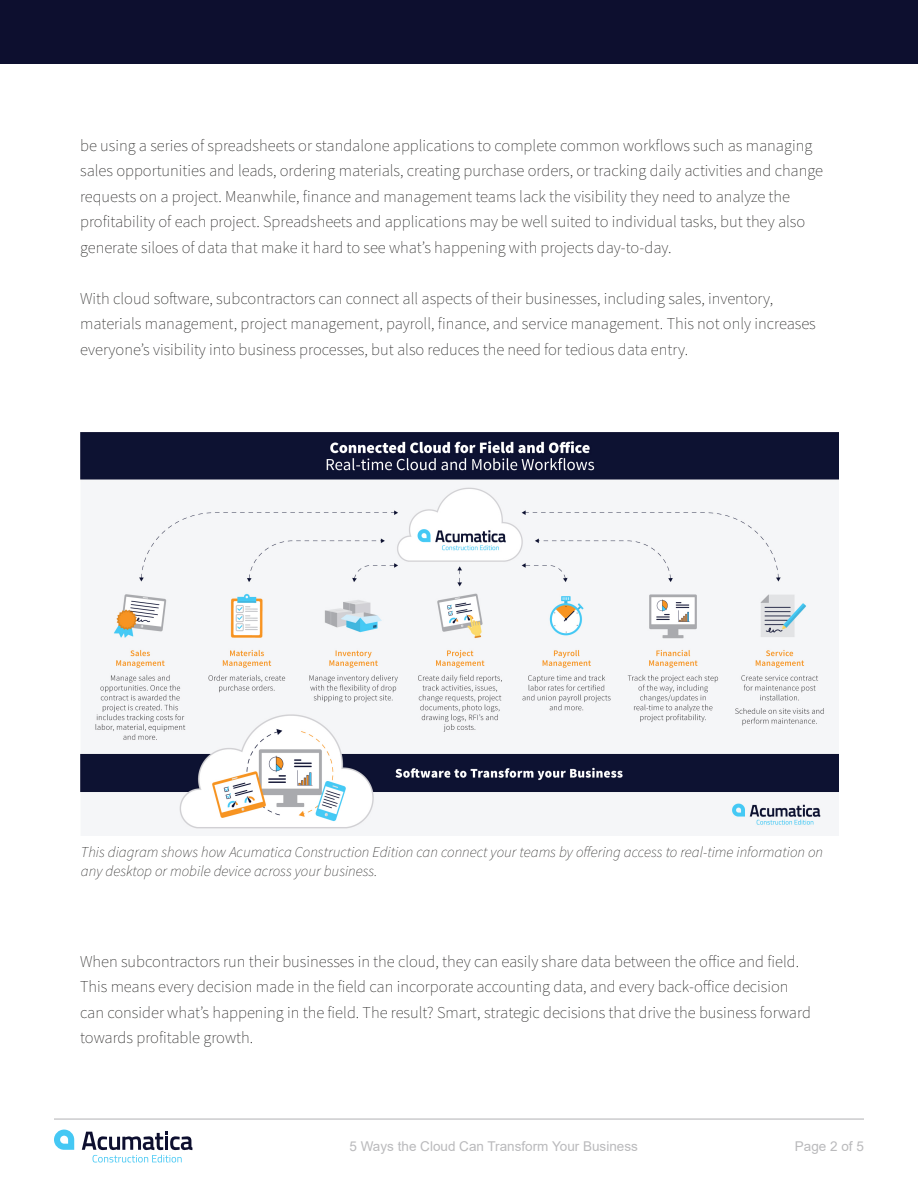
<style>
.page{position:relative;width:918px;height:1188px;background:#fff}
.page>*{position:absolute;margin:0;border:0;box-sizing:border-box;transform-origin:0 0}
.t1{font:200 16.5px/25.5px "Source Sans Pro";color:#242322}
.t2{font:italic 200 15px/19.5px "Source Sans Pro";color:#242322}
.t3{font:13.5px "Arial";color:#bababc}
</style>
<div class="page">
<svg style="left:54px;top:1130px;width:20px;height:20px"></svg>
<svg style="left:82px;top:1131px;width:111px;height:32px"></svg>
<hr style="left:54px;top:1118px;width:810px;height:2px;background:#bababc">
<div style="left:0;top:0;width:918px;height:63px;background:#0d0f2f"></div>
<img style="left:80px;top:432px;width:759px;height:397px">
<p class="t1" style="left:80px;top:132px;width:745px">be using a series of spreadsheets or standalone applications to complete common workflows such as managing sales opportunities and leads, ordering materials, creating purchase orders, or tracking daily activities and change requests on a project. Meanwhile, finance and management teams lack the visibility they need to analyze the profitability of each project. Spreadsheets and applications may be well suited to individual tasks, but they also generate siloes of data that make it hard to see what’s happening with projects day-to-day.</p>
<p class="t1" style="left:80px;top:285px;width:737px">With cloud software, subcontractors can connect all aspects of their businesses, including sales, inventory, materials management, project management, payroll, finance, and service management. This not only increases everyone’s visibility into business processes, but also reduces the need for tedious data entry.</p>
<p class="t2" style="left:81px;top:842px;width:744px">This diagram shows how Acumatica Construction Edition can connect your teams by offering access to real-time information on any desktop or mobile device across your business.</p>
<p class="t1" style="left:80px;top:948px;width:732px">When subcontractors run their businesses in the cloud, they can easily share data between the office and field.<br>This means every decision made in the field can incorporate accounting data, and every back-office decision can consider what’s happening in the field. The result? Smart, strategic decisions that drive the business forward towards profitable growth.</p>
<p class="t3" style="left:349px;top:1137px;width:290px">5 Ways the Cloud Can Transform Your Business</p>
<p class="t3" style="left:795px;top:1137px;width:71px">Page 2 of 5</p>
</div>
